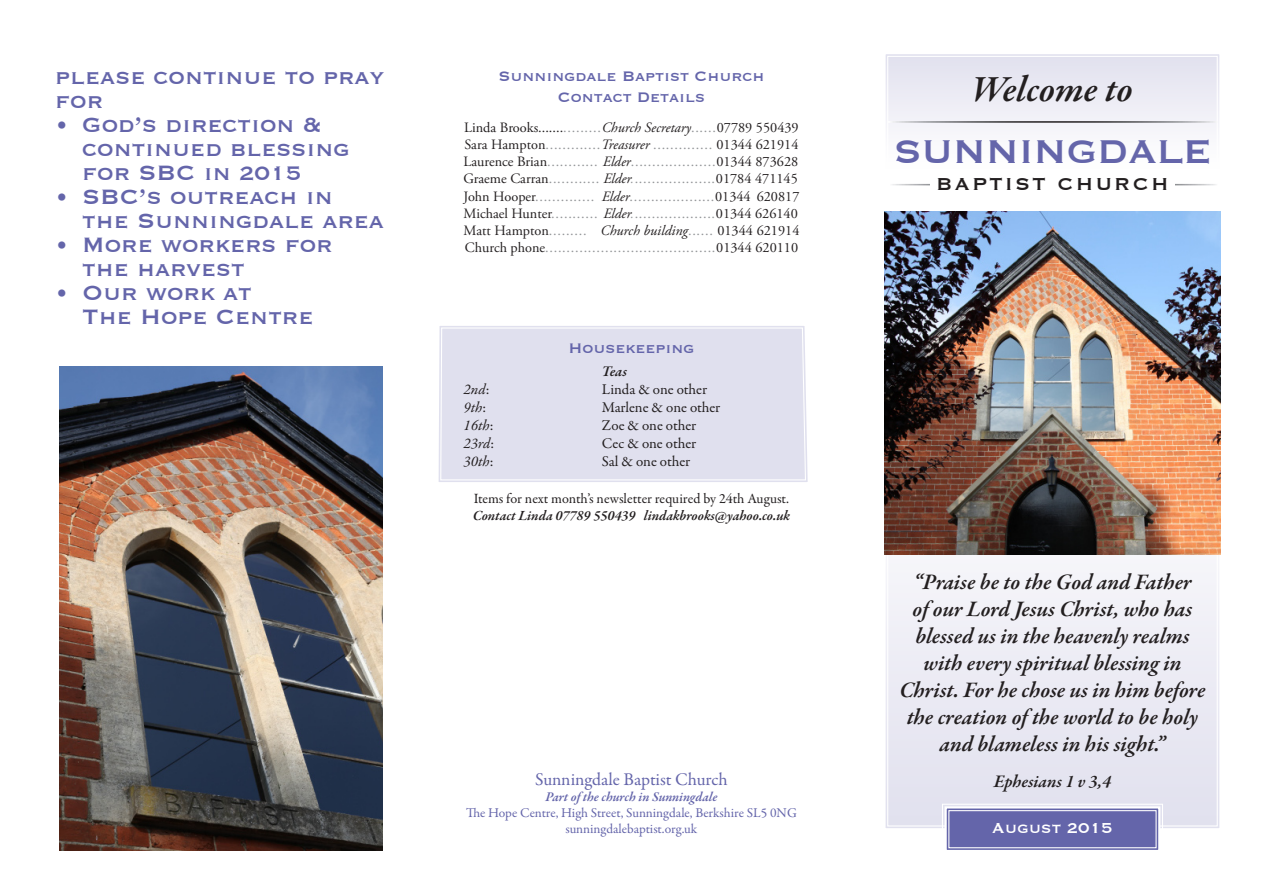
<style>
.page{position:relative;width:1263px;height:893px;background:#fff}
.page>*{position:absolute;margin:0;border:0;box-sizing:border-box;transform-origin:0 0}
.t1{font:42.75px "Copperplate";color:#6465aa}
.t2{font:italic 600 37.5px "Garamond Premr Pro";letter-spacing:-.01em;color:#231f20}
.t3{font:27px/24px "Copperplate";color:#6465aa}
.t4{font:italic 600 22.5px/27px "Garamond Premr Pro";letter-spacing:-.005em;color:#231f20;text-align:center}
.t5{font:22.5px "Copperplate";letter-spacing:.1em;color:#231f20}
.t6{font:18.75px "Copperplate";color:#fff}
.t7{font:18px "Copperplate";color:#6465aa}
.t8{font:18px "Garamond Premr Pro";letter-spacing:-.005em;color:#6465aa}
.t9{font:italic 600 18px "Garamond Premr Pro";letter-spacing:-.01em;color:#231f20}
.t10{font:15px "Garamond Premr Pro";color:#231f20}
.t11{font:italic 15px "Garamond Premr Pro";color:#231f20}
.t12{font:italic 600 15px "Garamond Premr Pro";color:#231f20}
.t13{font:14.25px/17.1px "Adobe Garamond Pro";color:#939598}
.t14{font:14.25px/17.1px "Garamond Premr Pro";letter-spacing:-.005em;color:#231f20}
.t15{font:14.25px "Adobe Garamond Pro";color:#231f20}
.t16{font:13.5px "Garamond Premr Pro";letter-spacing:-.005em;color:#6465aa}
.t17{font:italic 600 13.5px "Garamond Premr Pro";letter-spacing:-.005em;color:#6465aa}
.s1{font-size:25.5px}
.s2{color:#939598}
.s3{font-style:italic}
.s4{color:#231f20}
.s5{font-style:italic;color:#231f20}
.s6{font-style:normal}
.s7{font-weight:600;font-style:italic}
</style>
<div class="page">
<svg style="left:438px;top:326px;width:370px;height:156px"></svg>
<div style="left:440px;top:327px;width:366px;height:154px;background:#e0e0ee"></div>
<svg style="left:886px;top:55px;width:332px;height:73px"></svg>
<div style="left:883px;top:52px;width:338px;height:119px;border:2px solid #fff"></div>
<div style="left:887px;top:56px;width:331px;height:111px;border:1px solid #fff"></div>
<svg style="left:886px;top:463px;width:335px;height:364px"></svg>
<hr style="left:888px;top:121px;width:329px;height:2px;background:#fff">
<svg style="left:941px;top:803px;width:222px;height:46px;background:#7576b3"></svg>
<div style="left:944px;top:806px;width:216px;height:46px;border:2px solid #fff"></div>
<div style="left:948px;top:810px;width:208px;height:38px;border:1px solid #fff"></div>
<img style="left:884px;top:211px;width:336px;height:343px">
<img style="left:60px;top:367px;width:322px;height:483px">
<p class="t3" style="left:55px;top:63px;width:331px">please continue to pray for</p>
<p class="t3" style="left:82px;top:111px;width:269px;text-indent:-27px">• God’s direction &amp; continued blessing for SBC in <span class="s1">2015</span></p>
<p class="t3" style="left:82px;top:183px;width:303px;text-indent:-27px">• SBC’s outreach in the Sunningdale area</p>
<p class="t3" style="left:82px;top:231px;width:252px;text-indent:-27px">• More workers for the harvest</p>
<p class="t3" style="left:82px;top:279px;width:233px;text-indent:-27px">• Our work at<br>The Hope Centre</p>
<p class="t7" style="left:498px;top:64px;width:268px">Sunningdale Baptist Church</p>
<p class="t7" style="left:558px;top:86px;width:149px">Contact Details</p>
<p class="t15" style="left:464px;top:119px;width:336px">Linda Brooks.......<span class="s2">.........</span><span class="s3">Church Secretary</span><span class="s2">......</span>07789 550439</p>
<p class="t13" style="left:464px;top:137px;width:335px"><span class="s4">Sara Hampton</span>.............<span class="s5">Treasurer</span> .............. <span class="s4">01344 621914</span></p>
<p class="t13" style="left:463px;top:154px;width:336px"><span class="s4">Laurence Brian</span>............ <span class="s5">Elder</span>....................<span class="s4">01344 873628</span></p>
<p class="t13" style="left:463px;top:171px;width:336px"><span class="s4">Graeme Carran</span>............ <span class="s5">Elder</span><span class="s3">.</span>...................<span class="s4">01784 471145</span></p>
<p class="t13" style="left:463px;top:188px;width:337px"><span class="s4">John Hooper</span>.............. <span class="s5">Elder</span>....................<span class="s4">01344 620817<br>Michael Hunter</span>........... <span class="s5">Elder</span><span class="s3">.</span>...................<span class="s4">01344 626140</span></p>
<p class="t13" style="left:463px;top:222px;width:337px"><span class="s4">Matt Hampton</span>......... <span class="s5">Church building</span>...... <span class="s4">01344 621914<br>Church phone</span>........................................<span class="s4">01344 620110</span></p>
<p class="t7" style="left:568px;top:337px;width:128px">Housekeeping</p>
<p class="t12" style="left:602px;top:362px;width:27px">Teas</p>
<p class="t11" style="left:463px;top:379px;width:27px">2nd<span class="s6">:</span></p>
<p class="t10" style="left:602px;top:380px;width:107px">Linda &amp; one other</p>
<p class="t11" style="left:463px;top:397px;width:24px">9th<span class="s6">:</span></p>
<p class="t10" style="left:602px;top:398px;width:120px">Marlene &amp; one other</p>
<p class="t11" style="left:463px;top:415px;width:31px">16th<span class="s6">:</span></p>
<p class="t10" style="left:602px;top:416px;width:96px">Zoe &amp; one other</p>
<p class="t11" style="left:463px;top:433px;width:32px">23rd<span class="s6">:</span></p>
<p class="t10" style="left:602px;top:434px;width:96px">Cec &amp; one other</p>
<p class="t11" style="left:463px;top:451px;width:31px">30th<span class="s6">:</span></p>
<p class="t10" style="left:602px;top:452px;width:90px">Sal &amp; one other</p>
<p class="t14" style="left:473px;top:490px;width:319px">Items for next month’s newsletter required by 24th August.<br><span class="s7">Contact Linda 07789 550439 lindakbrooks@yahoo.co.uk</span></p>
<p class="t8" style="left:535px;top:768px;width:194px">Sunningdale Baptist Church</p>
<p class="t17" style="left:546px;top:788px;width:173px">Part of the church in Sunningdale</p>
<p class="t16" style="left:466px;top:805px;width:332px">The Hope Centre, High Street, Sunningdale, Berkshire SL5 0NG</p>
<p class="t16" style="left:565px;top:821px;width:133px">sunningdalebaptist.org.uk</p>
<p class="t2" style="left:972px;top:66px;width:163px">Welcome to</p>
<p class="t1" style="left:893px;top:124px;width:320px">Sunningdale</p>
<p class="t5" style="left:936px;top:169px;width:214px">Baptist Ch urch</p>
<p class="t4" style="left:899px;top:569px;width:308px">“Praise be to the God and Father<br>of our Lord Jesus Christ, who has blessed us in the heavenly realms with every spiritual blessing in<br>Christ. For he chose us in him before the creation of the world to be holy and blameless in his sight.”</p>
<p class="t9" style="left:994px;top:770px;width:119px">Ephesians 1 v 3,4</p>
<p class="t6" style="left:992px;top:816px;width:122px">August 2015</p>
</div>
